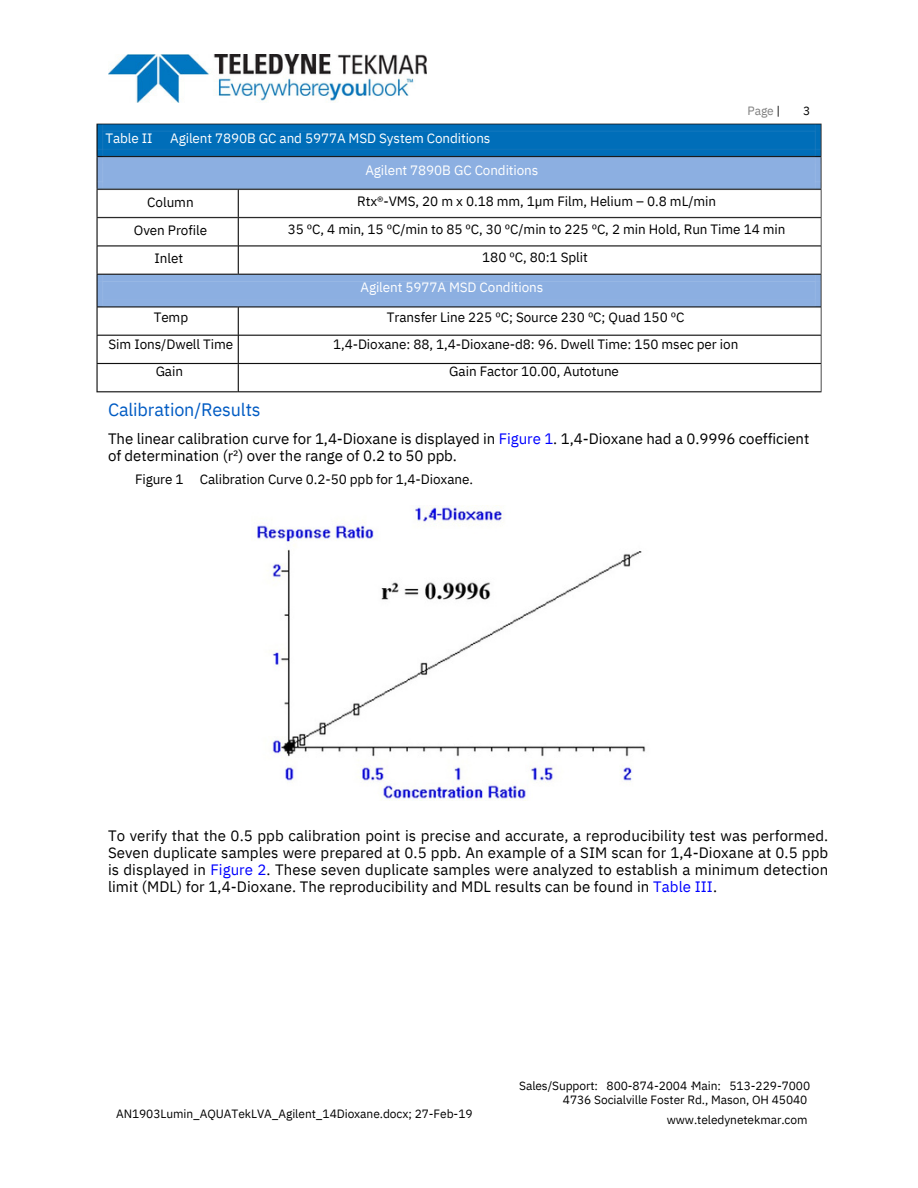
<style>
.page{position:relative;width:918px;height:1188px;background:#fff}
.page>*{position:absolute;margin:0;border:0;box-sizing:border-box;transform-origin:0 0}
.t1{font:18px "IBM Plex Sans";letter-spacing:-.01em;color:#005bc3}
.t2{font:15px/16.8px "IBM Plex Sans";letter-spacing:-.005em;color:#000}
.t3{font:13.5px/28.2px "IBM Plex Sans";letter-spacing:-.005em;color:#000;text-align:center}
.t4{font:13.5px "IBM Plex Sans";letter-spacing:-.01em;color:#fff}
.t5{font:12px/13.5px "IBM Plex Sans";letter-spacing:-.005em;color:#000;text-align:right}
.t6{font:12px "IBM Plex Sans";color:#7f7f7f}
.s1{color:#000}
.s2{color:#00f}
</style>
<div class="page">
<img style="left:108px;top:54px;width:318px;height:48px">
<img style="left:96px;top:123px;width:726px;height:270px">
<img style="left:257px;top:505px;width:389px;height:295px">
<h3 class="t4" style="left:105px;top:129px;width:49px">Table II</h3>
<h1 class="t4" style="left:170px;top:129px;width:322px">Agilent 7890B GC and 5977A MSD System Conditions</h1>
<h2 class="t4" style="left:365px;top:161px;width:175px">Agilent 7890B GC Conditions</h2>
<p class="t6" style="left:748px;top:102px;width:34px">Page <span class="s1">|</span></p>
<h3 class="t3" style="left:134px;top:187px;width:75px">Column<br>Oven Profile<br>Inlet</h3>
<p class="t3" style="left:109px;top:304px;width:126px;line-height:27px">Temp<br>Sim Ions/Dwell Time<br>Gain</p>
<p class="t1" style="left:108px;top:398px;width:154px">Calibration/Results</p>
<p class="t3" style="left:288px;top:187px;width:499px">Rtx®-VMS, 20 m x 0.18 mm, 1µm Film, Helium – 0.8 mL/min<br>35 ºC, 4 min, 15 ºC/min to 85 ºC, 30 ºC/min to 225 ºC, 2 min Hold, Run Time 14 min<br>180 ºC, 80:1 Split</p>
<h3 class="t4" style="left:360px;top:278px;width:184px">Agilent 5977A MSD Conditions</h3>
<p class="t3" style="left:333px;top:304px;width:407px;line-height:27px">Transfer Line 225 ºC; Source 230 ºC; Quad 150 ºC<br>1,4-Dioxane: 88, 1,4-Dioxane-d8: 96. Dwell Time: 150 msec per ion<br>Gain Factor 10.00, Autotune</p>
<h3 class="t5" style="left:803px;top:103px;width:9px">3</h3>
<p class="t2" style="left:108px;top:430px;width:703px">The linear calibration curve for 1,4-Dioxane is displayed in <span class="s2">Figure 1</span>. 1,4-Dioxane had a 0.9996 coefficient of determination (r²) over the range of 0.2 to 50 ppb.</p>
<h3 class="t3" style="left:135px;top:465px;width:50px">Figure 1</h3>
<h2 class="t3" style="left:200px;top:465px;width:275px">Calibration Curve 0.2-50 ppb for 1,4-Dioxane.</h2>
<p class="t2" style="left:108px;top:827px;width:722px;text-align:justify">To verify that the 0.5 ppb calibration point is precise and accurate, a reproducibility test was performed.<br>Seven duplicate samples were prepared at 0.5 ppb. An example of a SIM scan for 1,4-Dioxane at 0.5 ppb is displayed in <span class="s2">Figure 2</span>. These seven duplicate samples were analyzed to establish a minimum detection limit (MDL) for 1,4-Dioxane. The reproducibility and MDL results can be found in <span class="s2">Table III</span>.</p>
<p class="t5" style="left:116px;top:1106px;width:358px">AN1903Lumin_AQUATekLVA_Agilent_14Dioxane.docx; 27-Feb-19</p>
<h3 class="t5" style="left:519px;top:1079px;width:80px">Sales/Support:</h3>
<h3 class="t5" style="left:692px;top:1079px;width:31px">Main:</h3>
<h3 class="t5" style="left:563px;top:1079px;width:249px">513-229-7000<br>4736 Socialville Foster Rd., Mason, OH 45040</h3>
<h3 class="t5" style="left:667px;top:1113px;width:142px">www.teledynetekmar.com</h3>
<h3 class="t5" style="left:607px;top:1079px;width:89px">800-874-2004 ·</h3>
</div>
